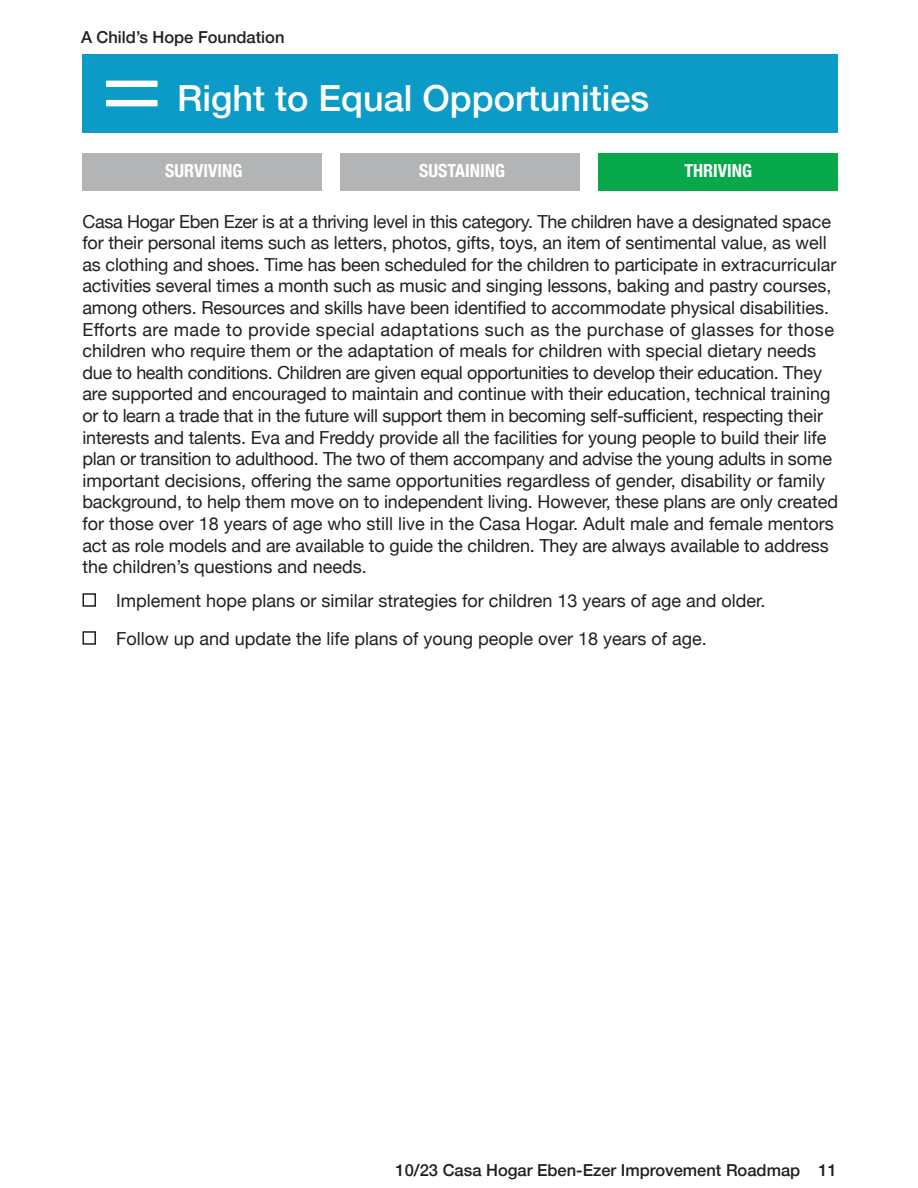
<style>
.page{position:relative;width:918px;height:1188px;background:#fff}
.page>*{position:absolute;margin:0;border:0;box-sizing:border-box;transform-origin:0 0}
.t1{font:500 36px "Helvetica Neue";color:#fff}
.Body{font:18px/21.6px "Helvetica Neue";letter-spacing:-.01em;color:#231f20}
.Table_Header{font:700 condensed 18px "Helvetica Neue";color:#fff}
.Numbering{font:500 16.5px "Helvetica Neue";color:#231f20}
</style>
<div class="page">
<div style="left:82px;top:54px;width:756px;height:79px;background:#0c9bc7"></div>
<svg style="left:106px;top:81px;width:52px;height:25px"></svg>
<div style="left:82px;top:593px;width:14px;height:14px;border:2px solid #231f20"></div>
<div style="left:82px;top:631px;width:14px;height:14px;border:2px solid #231f20"></div>
<div style="left:82px;top:153px;width:239px;height:38px;background:#b2b4b6"></div>
<div style="left:340px;top:153px;width:240px;height:38px;background:#b2b4b6"></div>
<div style="left:599px;top:153px;width:239px;height:38px;background:#08a94b"></div>
<p class="Numbering" style="left:81px;top:24px;width:205px">A Child’s Hope Foundation</p>
<h3 class="t1" style="left:177px;top:69px;width:474px">Right to Equal Opportunities</h3>
<p class="Table_Header" style="left:165px;top:156px;width:79px">SURVIVING</p>
<p class="Table_Header" style="left:419px;top:156px;width:87px">SUSTAINING</p>
<p class="Table_Header" style="left:685px;top:156px;width:69px">THRIVING</p>
<p class="Body" style="left:82px;top:211px;width:757px">Casa Hogar Eben Ezer is at a thriving level in this category. The children have a designated space for their personal items such as letters, photos, gifts, toys, an item of sentimental value, as well as clothing and shoes. Time has been scheduled for the children to participate in extracurricular activities several times a month such as music and singing lessons, baking and pastry courses, among others. Resources and skills have been identified to accommodate physical disabilities.<br>Efforts are made to provide special adaptations such as the purchase of glasses for those children who require them or the adaptation of meals for children with special dietary needs due to health conditions. Children are given equal opportunities to develop their education. They are supported and encouraged to maintain and continue with their education, technical training or to learn a trade that in the future will support them in becoming self-sufficient, respecting their interests and talents. Eva and Freddy provide all the facilities for young people to build their life plan or transition to adulthood. The two of them accompany and advise the young adults in some important decisions, offering the same opportunities regardless of gender, disability or family background, to help them move on to independent living. However, these plans are only created for those over 18 years of age who still live in the Casa Hogar. Adult male and female mentors act as role models and are available to guide the children. They are always available to address the children’s questions and needs.</p>
<p class="Body" style="left:116px;top:591px;width:651px">Implement hope plans or similar strategies for children 13 years of age and older.</p>
<p class="Body" style="left:116px;top:629px;width:592px">Follow up and update the life plans of young people over 18 years of age.</p>
<p class="Numbering" style="left:396px;top:1157px;width:443px">10/23 Casa Hogar Eben-Ezer Improvement Roadmap 11</p>
</div>
